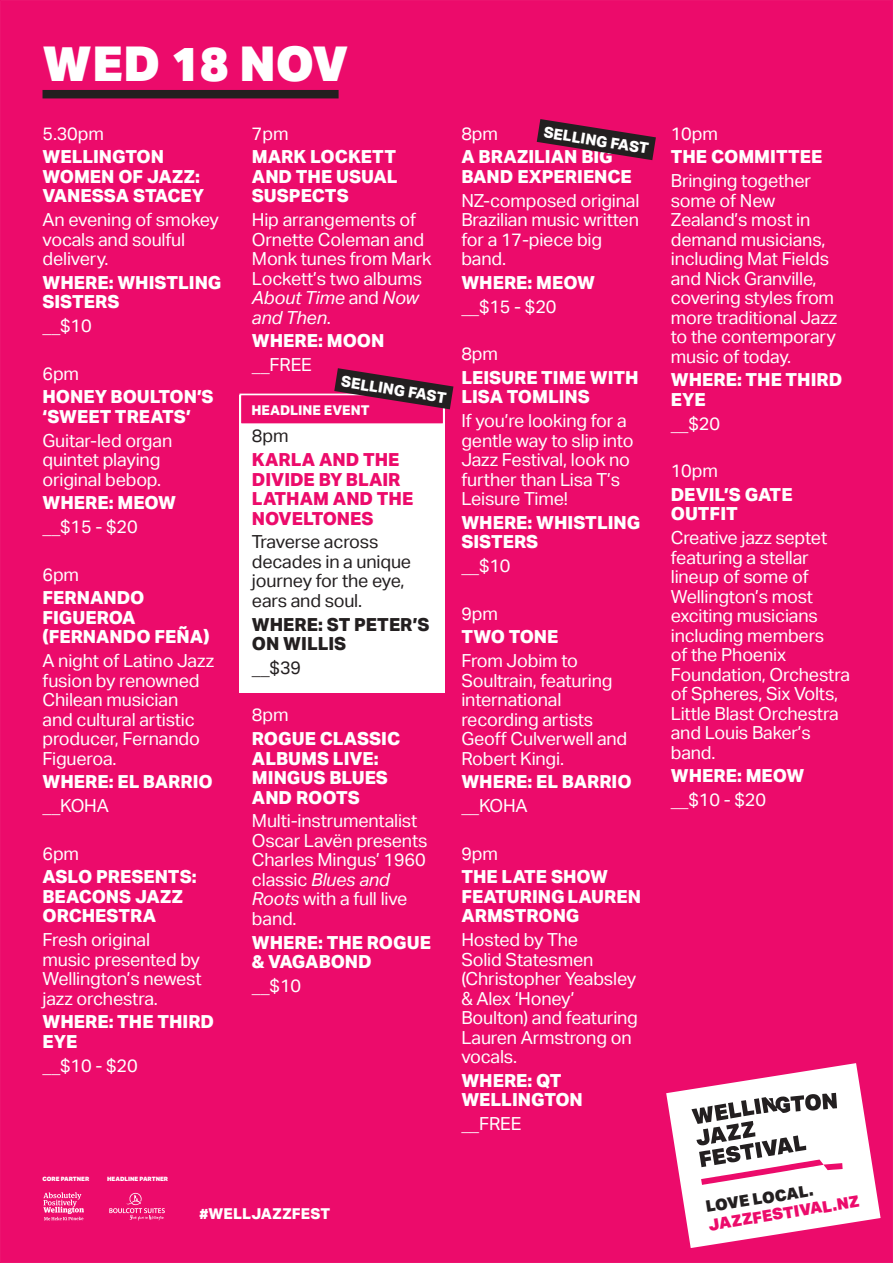
<style>
.page{position:relative;width:893px;height:1263px;background:#ec0b6b}
.page>*{position:absolute;margin:0;border:0;box-sizing:border-box;transform-origin:0 0}
.t1{font:900 48px "Aktiv Grotesk";letter-spacing:.01em;color:#fff}
.t2{font:18px/19.5px "Aktiv Grotesk";letter-spacing:-.01em;color:#fff}
.t3{font:800 18px/19.5px "Aktiv Grotesk";color:#fff}
.t4{font:18px/19.5px "Aktiv Grotesk";letter-spacing:-.01em;color:#231f20}
.t5{font:800 18px/19.5px "Aktiv Grotesk";color:#ec0b6b}
.t6{font:800 18px/19.5px "Aktiv Grotesk";color:#231f20}
.t7{font:900 15.9px "Aktiv Grotesk";color:#ec0b6b}
.t8{font:900 15.9px "Aktiv Grotesk";color:#231f20}
.t9{font:800 15px "Aktiv Grotesk";letter-spacing:.01em;color:#fff}
.t10{font:800 13.5px "Aktiv Grotesk";color:#fff}
.t11{font:900 5.85px "Aktiv Grotesk";color:#fff}
.s1{font-style:italic}
</style>
<div class="page">
<svg style="left:666px;top:1063px;width:215px;height:185px"></svg>
<svg style="left:43px;top:1192px;width:41px;height:28px"></svg>
<svg style="left:109px;top:1193px;width:56px;height:27px"></svg>
<div style="left:239px;top:395px;width:206px;height:297px;background:#fff"></div>
<div style="left:240px;top:394px;width:204px;height:30px;background:#ec0b6b"></div>
<div style="left:239px;top:394px;width:206px;height:31px;border:2px solid #fff"></div>
<div style="left:43px;top:90px;width:296px;height:8px;background:#231f20"></div>
<svg style="left:537px;top:119px;width:119px;height:41px"></svg>
<svg style="left:334px;top:368px;width:119px;height:41px"></svg>
<h1 class="t1" style="left:43px;top:33px;width:307px">WED 18 NOV</h1>
<p class="t2" style="left:43px;top:124px;width:63px">5.30pm</p>
<p class="t3" style="left:43px;top:147px;width:163px">WELLINGTON<br>WOMEN OF JAZZ:<br>VANESSA STACEY</p>
<p class="t2" style="left:43px;top:210px;width:178px">An evening of smokey vocals and soulful delivery.</p>
<p class="t3" style="left:43px;top:272px;width:180px">WHERE: WHISTLING<br>SISTERS</p>
<p class="t2" style="left:43px;top:316px;width:51px">__$10</p>
<p class="t2" style="left:43px;top:364px;width:38px">6pm</p>
<p class="t3" style="left:43px;top:387px;width:173px">HONEY BOULTON’S ‘SWEET TREATS’</p>
<p class="t2" style="left:43px;top:431px;width:131px">Guitar-led organ quintet playing original bebop.</p>
<p class="t3" style="left:43px;top:493px;width:135px">WHERE: MEOW</p>
<p class="t2" style="left:43px;top:517px;width:97px">__$15 - $20</p>
<p class="t2" style="left:43px;top:565px;width:38px">6pm</p>
<p class="t3" style="left:43px;top:588px;width:169px">FERNANDO<br>FIGUEROA (FERNANDO FEÑA)</p>
<p class="t2" style="left:43px;top:651px;width:173px">A night of Latino Jazz fusion by renowned<br>Chilean musician<br>and cultural artistic producer, Fernando<br>Figueroa.</p>
<p class="t3" style="left:43px;top:772px;width:172px">WHERE: EL BARRIO</p>
<p class="t2" style="left:43px;top:796px;width:68px">__KOHA</p>
<p class="t2" style="left:43px;top:844px;width:38px">6pm</p>
<p class="t3" style="left:43px;top:867px;width:156px">ASLO PRESENTS:<br>BEACONS JAZZ<br>ORCHESTRA</p>
<p class="t2" style="left:43px;top:930px;width:161px">Fresh original music presented by<br>Wellington’s newest jazz orchestra.</p>
<p class="t3" style="left:43px;top:1012px;width:173px">WHERE: THE THIRD<br>EYE</p>
<p class="t2" style="left:43px;top:1056px;width:97px">__$10 - $20</p>
<p class="t2" style="left:252px;top:124px;width:38px">7pm</p>
<p class="t3" style="left:252px;top:147px;width:147px;text-align:justify">MARK LOCKETT AND THE USUAL SUSPECTS</p>
<p class="t2" style="left:252px;top:210px;width:181px">Hip arrangements of<br>Ornette Coleman and<br>Monk tunes from Mark<br>Lockett’s two albums<br><span class="s1">About Time</span> and <span class="s1">Now and Then</span>.</p>
<p class="t3" style="left:252px;top:331px;width:134px">WHERE: MOON</p>
<p class="t2" style="left:252px;top:355px;width:62px">__FREE</p>
<p class="t9" style="left:343px;top:372px;width:108px;rotate:9deg">SELLING FAST</p>
<p class="t10" style="left:251px;top:401px;width:120px">HEADLINE EVENT</p>
<p class="t4" style="left:252px;top:426px;width:38px">8pm</p>
<p class="t5" style="left:252px;top:449px;width:163px">KARLA AND THE<br>DIVIDE BY BLAIR<br>LATHAM AND THE<br>NOVELTONES</p>
<p class="t4" style="left:252px;top:532px;width:161px">Traverse across decades in a unique journey for the eye, ears and soul.</p>
<p class="t6" style="left:252px;top:614px;width:179px">WHERE: ST PETER’S<br>ON WILLIS</p>
<p class="t4" style="left:252px;top:658px;width:51px">__$39</p>
<p class="t2" style="left:252px;top:705px;width:38px">8pm</p>
<p class="t3" style="left:252px;top:728px;width:150px">ROGUE CLASSIC<br>ALBUMS LIVE:<br>MINGUS BLUES<br>AND ROOTS</p>
<p class="t2" style="left:252px;top:811px;width:177px">Multi-instrumentalist<br>Oscar Lavën presents<br>Charles Mingus’ 1960 classic <span class="s1">Blues and<br>Roots</span> with a full live band.</p>
<p class="t3" style="left:252px;top:932px;width:180px">WHERE: THE ROGUE &amp; VAGABOND</p>
<p class="t2" style="left:252px;top:976px;width:51px">__$10</p>
<p class="t9" style="left:545px;top:123px;width:108px;rotate:9deg">SELLING FAST</p>
<p class="t2" style="left:461px;top:124px;width:38px">8pm</p>
<p class="t3" style="left:461px;top:147px;width:172px">A BRAZILIAN BIG<br>BAND EXPERIENCE</p>
<p class="t2" style="left:461px;top:191px;width:180px">NZ-composed original<br>Brazilian music written for a 17-piece big band.</p>
<p class="t3" style="left:461px;top:272px;width:135px">WHERE: MEOW</p>
<p class="t2" style="left:461px;top:297px;width:97px">__$15 - $20</p>
<p class="t2" style="left:461px;top:344px;width:38px">8pm</p>
<p class="t3" style="left:461px;top:367px;width:179px">LEISURE TIME WITH<br>LISA TOMLINS</p>
<p class="t2" style="left:461px;top:411px;width:174px">If you’re looking for a gentle way to slip into<br>Jazz Festival, look no further than Lisa T’s<br>Leisure Time!</p>
<p class="t3" style="left:461px;top:512px;width:180px">WHERE: WHISTLING<br>SISTERS</p>
<p class="t2" style="left:461px;top:556px;width:51px">__$10</p>
<p class="t2" style="left:461px;top:604px;width:38px">9pm</p>
<p class="t3" style="left:461px;top:627px;width:99px">TWO TONE</p>
<p class="t2" style="left:461px;top:651px;width:167px">From Jobim to<br>Soultrain, featuring international recording artists<br>Geoff Culverwell and<br>Robert Kingi.</p>
<p class="t3" style="left:461px;top:772px;width:172px">WHERE: EL BARRIO</p>
<p class="t2" style="left:461px;top:796px;width:68px">__KOHA</p>
<p class="t2" style="left:461px;top:844px;width:38px">9pm</p>
<p class="t3" style="left:461px;top:867px;width:181px">THE LATE SHOW<br>FEATURING LAUREN<br>ARMSTRONG</p>
<p class="t2" style="left:461px;top:930px;width:178px">Hosted by The<br>Solid Statesmen (Christopher Yeabsley &amp; Alex ‘Honey’<br>Boulton) and featuring<br>Lauren Armstrong on vocals.</p>
<p class="t3" style="left:461px;top:1070px;width:123px">WHERE: QT<br>WELLINGTON</p>
<p class="t2" style="left:461px;top:1114px;width:62px">__FREE</p>
<p class="t11" style="left:43px;top:1175px;width:48px">CORE PARTNER</p>
<p class="t11" style="left:107px;top:1175px;width:63px">HEADLINE PARTNER</p>
<p class="t9" style="left:199px;top:1204px;width:132px">#WELLJAZZFEST</p>
<p class="t2" style="left:671px;top:124px;width:49px">10pm</p>
<p class="t3" style="left:671px;top:147px;width:153px">THE COMMITTEE</p>
<p class="t2" style="left:671px;top:171px;width:168px">Bringing together some of New<br>Zealand’s most in demand musicians, including Mat Fields and Nick Granville, covering styles from more traditional Jazz to the contemporary music of today.</p>
<p class="t3" style="left:671px;top:370px;width:173px">WHERE: THE THIRD<br>EYE</p>
<p class="t2" style="left:671px;top:414px;width:51px">__$20</p>
<p class="t2" style="left:671px;top:461px;width:49px">10pm</p>
<p class="t3" style="left:671px;top:484px;width:123px">DEVIL’S GATE<br>OUTFIT</p>
<p class="t2" style="left:671px;top:528px;width:181px">Creative jazz septet featuring a stellar lineup of some of<br>Wellington’s most exciting musicians including members<br>of the Phoenix<br>Foundation, Orchestra of Spheres, Six Volts,<br>Little Blast Orchestra and Louis Baker’s band.</p>
<p class="t3" style="left:671px;top:766px;width:135px">WHERE: MEOW</p>
<p class="t2" style="left:671px;top:790px;width:97px">__$10 - $20</p>
<p class="t8" style="left:704px;top:1196px;width:110px;rotate:-9deg">LOVE LOCAL.</p>
<p class="t7" style="left:707px;top:1215px;width:154px;rotate:-9deg">JAZZFESTIVAL.NZ</p>
</div>
